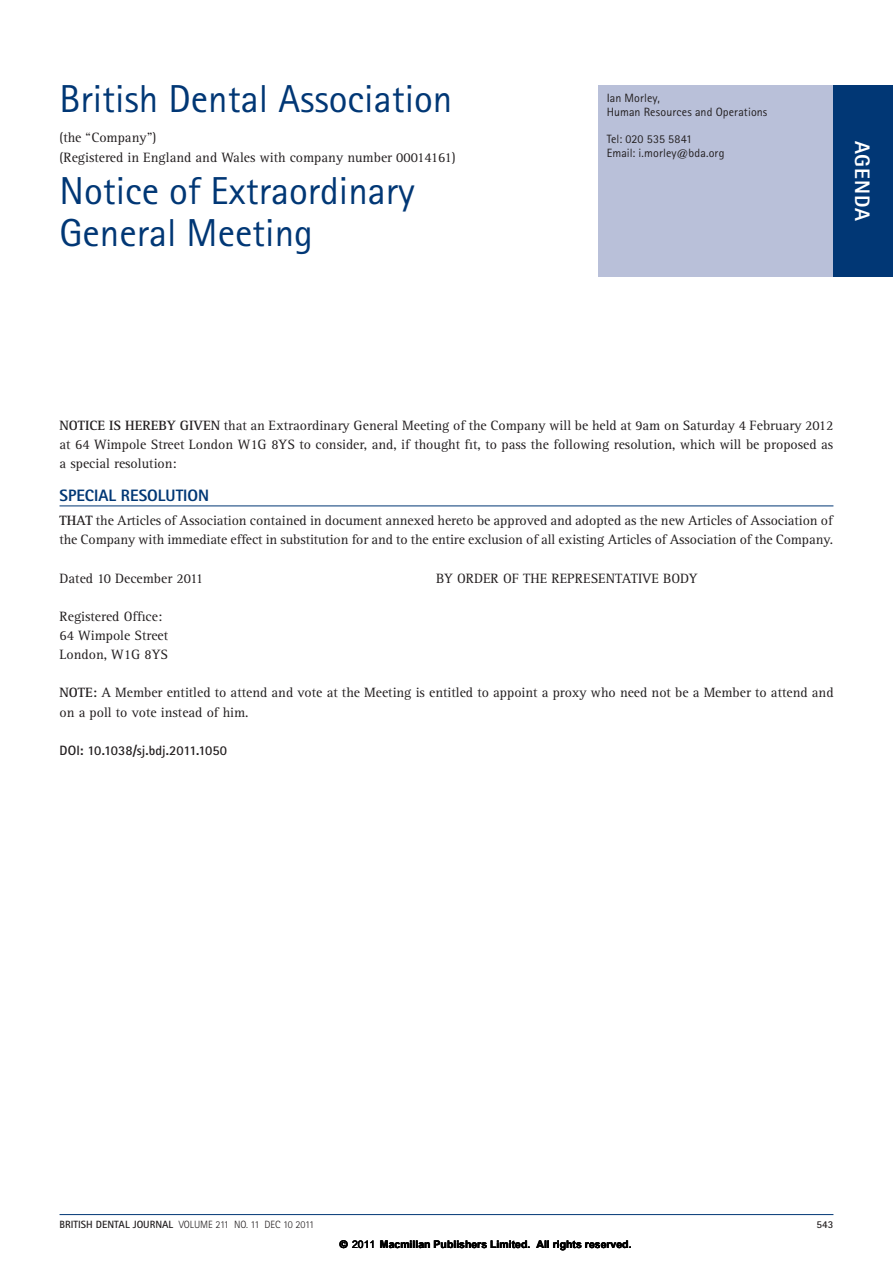
<style>
.page{position:relative;width:893px;height:1263px;background:#fff}
.page>*{position:absolute;margin:0;border:0;box-sizing:border-box;transform-origin:0 0}
.head{font:39px/42px "Rotis Sans Serif Std";color:#013775}
.t1{font:800 21px "Rotis Sans Serif Std";letter-spacing:.04em;color:#fff}
.crosshead_1{font:800 16.5px "Rotis Sans Serif Std";color:#013775}
.body{font:13.95px/19.2px "Rotis Serif Std";color:#231f20}
._1_BDJ_DOI{font:700 13.5px "Rotis Sans Serif Std";letter-spacing:-.005em;color:#231f20}
._1_BDJ_in_brief{font:12px "Rotis Sans Serif Std";letter-spacing:.01em;color:#231f20}
.t2{font:700 10.5px "Arial";color:#000}
.t3{font:300 10.5px "Rotis Sans Serif Std";color:#231f20}
.t4{font:700 10.5px "Rotis Sans Serif Std";color:#231f20}
.s1{font-weight:700}
.s2{font-family:"Helvetica"}
.s3{font-weight:400}
</style>
<div class="page">
<hr style="left:60px;top:1214px;width:773px;height:1px;background:#013775">
<div style="left:598px;top:85px;width:295px;height:191px;background:#b9c0d9"></div>
<div style="left:833px;top:85px;width:60px;height:191px;background:#013775"></div>
<hr style="left:60px;top:505px;width:773px;height:1px;background:#013775">
<p class="head" style="left:60px;top:77px;width:394px">British Dental Association</p>
<p class="body" style="left:60px;top:129px;width:98px">(the “Company”)</p>
<p class="body" style="left:60px;top:148px;width:398px">(Registered in England and Wales with company number 00014161)</p>
<p class="head" style="left:60px;top:169px;width:357px">Notice of Extraordinary<br>General Meeting</p>
<p class="_1_BDJ_in_brief" style="left:607px;top:91px;width:55px">Ian Morley,</p>
<p class="_1_BDJ_in_brief" style="left:607px;top:105px;width:162px">Human Resources and Operations</p>
<p class="_1_BDJ_in_brief" style="left:607px;top:132px;width:87px">Tel: 020 535 5841</p>
<p class="_1_BDJ_in_brief" style="left:607px;top:146px;width:119px">Email: i.morley@bda.org</p>
<p class="t1" style="left:876px;top:141px;width:82px;rotate:90deg">AGENDA</p>
<p class="body" style="left:60px;top:416px;width:775px;text-align:justify"><span class="s1">NOTICE IS HEREBY GIVEN</span> that an Extraordinary General Meeting of the Company will be held at 9am on Saturday 4 February 2012 at 64 Wimpole Street London W1G 8YS to consider, and, if thought fit, to pass the following resolution, which will be proposed as a special resolution:</p>
<p class="crosshead_1" style="left:60px;top:485px;width:151px">SPECIAL RESOLUTION</p>
<p class="body" style="left:60px;top:511px;width:775px"><span class="s1">THAT</span> the Articles of Association contained in document annexed hereto be approved and adopted as the new Articles of Association of the Company with immediate effect in substitution for and to the entire exclusion of all existing Articles of Association of the Company.</p>
<p class="body" style="left:60px;top:569px;width:145px">Dated 10 December 2011</p>
<p class="body" style="left:436px;top:569px;width:263px">BY ORDER OF THE REPRESENTATIVE BODY</p>
<p class="body" style="left:60px;top:607px;width:104px">Registered Office:</p>
<p class="body" style="left:60px;top:626px;width:110px">64 Wimpole Street</p>
<p class="body" style="left:60px;top:645px;width:110px">London, W1G 8YS</p>
<p class="body" style="left:60px;top:684px;width:775px"><span class="s1">NOTE:</span> A Member entitled to attend and vote at the Meeting is entitled to appoint a proxy who need not be a Member to attend and on a poll to vote instead of him.</p>
<p class="_1_BDJ_DOI" style="left:60px;top:742px;width:169px">DOI: 10.1038/sj.bdj.2011.1050</p>
<p class="t3" style="left:60px;top:1218px;width:256px"><span class="s1">BRITISH DENTAL JOURNAL</span> VOLUME 211 NO. 11 DEC 10 2011</p>
<p class="t4" style="left:816px;top:1217px;width:18px">543</p>
<p class="t2" style="left:340px;top:1237px;width:293px"><span class="s2">©</span> <span class="s3">2011</span> Macmillan Publishers Limited. All rights reserved.</p>
</div>
